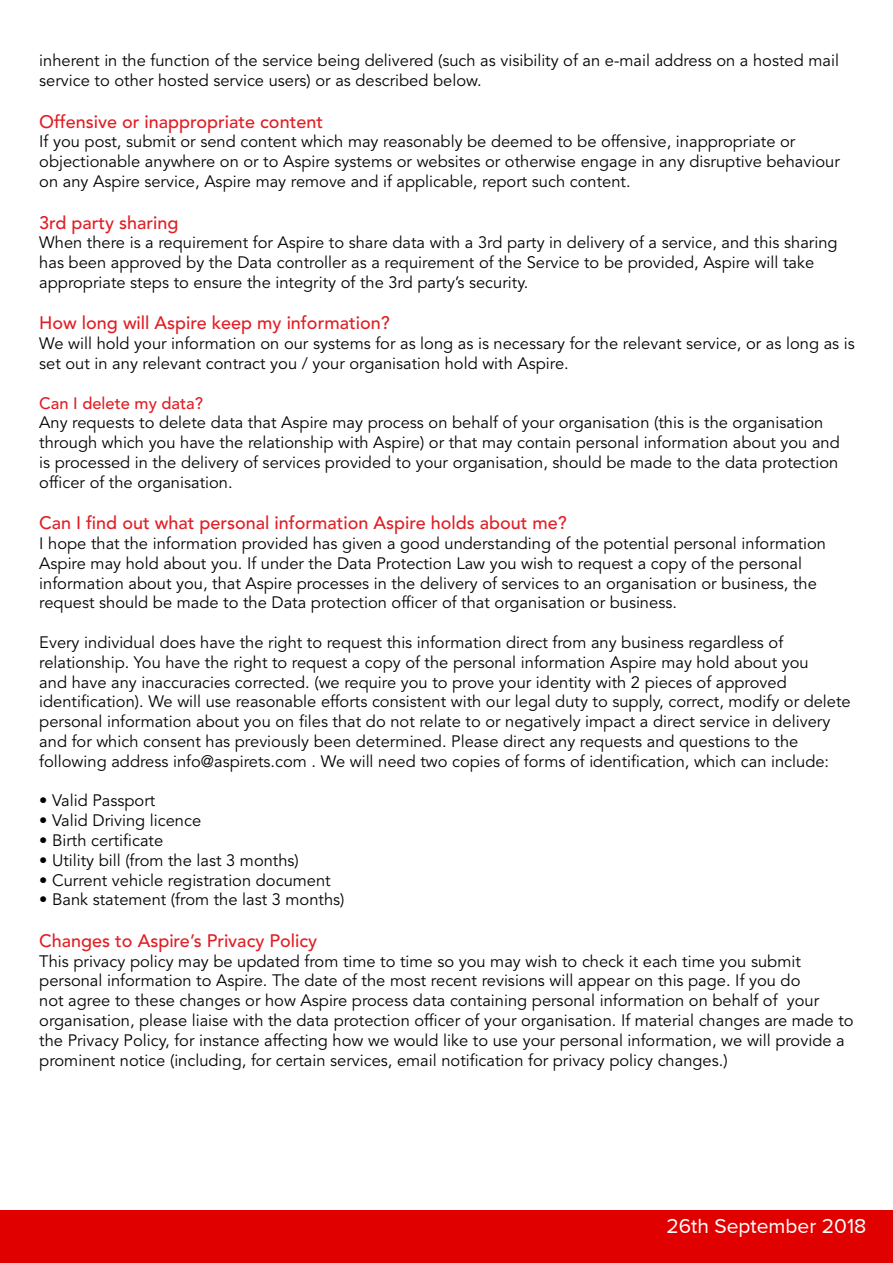
<style>
.page{position:relative;width:893px;height:1263px;background:#fff}
.page>*{position:absolute;margin:0;border:0;box-sizing:border-box;transform-origin:0 0}
.t1{font:21px "Proxima Nova A";color:#fff}
.t2{font:500 18px "Avenir LT Std";color:#e01e25}
.t3{font:16.5px/19.8px "Avenir LT Std";color:#040503}
.t4{font:500 16.5px "Avenir LT Std";color:#e01e25}
</style>
<div class="page">
<hr style="left:0;top:1210px;width:1px;height:53px;background:#e00000">
<div style="left:1px;top:1210px;width:892px;height:53px;background:#e00000"></div>
<p class="t3" style="left:39px;top:51px;width:801px">inherent in the function of the service being delivered (such as visibility of an e-mail address on a hosted mail service to other hosted service users) or as described below.</p>
<p class="t2" style="left:39px;top:111px;width:285px">Offensive or inappropriate content</p>
<p class="t3" style="left:39px;top:132px;width:802px">If you post, submit or send content which may reasonably be deemed to be offensive, inappropriate or objectionable anywhere on or to Aspire systems or websites or otherwise engage in any disruptive behaviour on any Aspire service, Aspire may remove and if applicable, report such content.</p>
<p class="t2" style="left:39px;top:212px;width:141px">3rd party sharing</p>
<p class="t3" style="left:39px;top:233px;width:800px">When there is a requirement for Aspire to share data with a 3rd party in delivery of a service, and this sharing has been approved by the Data controller as a requirement of the Service to be provided, Aspire will take appropriate steps to ensure the integrity of the 3rd party’s security.</p>
<p class="t2" style="left:39px;top:313px;width:352px">How long will Aspire keep my information?</p>
<p class="t3" style="left:39px;top:334px;width:817px">We will hold your information on our systems for as long as is necessary for the relevant service, or as long as is set out in any relevant contract you / your organisation hold with Aspire.</p>
<p class="t4" style="left:39px;top:393px;width:165px">Can I delete my data?</p>
<p class="t3" style="left:39px;top:413px;width:802px">Any requests to delete data that Aspire may process on behalf of your organisation (this is the organisation through which you have the relationship with Aspire) or that may contain personal information about you and is processed in the delivery of services provided to your organisation, should be made to the data protection officer of the organisation.</p>
<p class="t2" style="left:39px;top:512px;width:529px">Can I find out what personal information Aspire holds about me?</p>
<p class="t3" style="left:39px;top:534px;width:788px">I hope that the information provided has given a good understanding of the potential personal information Aspire may hold about you. If under the Data Protection Law you wish to request a copy of the personal information about you, that Aspire processes in the delivery of services to an organisation or business, the request should be made to the Data protection officer of that organisation or business.</p>
<p class="t3" style="left:39px;top:633px;width:813px">Every individual does have the right to request this information direct from any business regardless of relationship. You have the right to request a copy of the personal information Aspire may hold about you<br>and have any inaccuracies corrected. (we require you to prove your identity with 2 pieces of approved identification). We will use reasonable efforts consistent with our legal duty to supply, correct, modify or delete personal information about you on files that do not relate to or negatively impact a direct service in delivery and for which consent has previously been determined. Please direct any requests and questions to the following address info@aspirets.com . We will need two copies of forms of identification, which can include:</p>
<p class="t3" style="left:39px;top:791px;width:118px">• Valid Passport</p>
<p class="t3" style="left:39px;top:811px;width:163px">• Valid Driving licence</p>
<p class="t3" style="left:39px;top:831px;width:125px">• Birth certificate</p>
<p class="t3" style="left:39px;top:851px;width:261px">• Utility bill (from the last 3 months)</p>
<p class="t3" style="left:39px;top:870px;width:293px">• Current vehicle registration document</p>
<p class="t3" style="left:39px;top:890px;width:307px">• Bank statement (from the last 3 months)</p>
<p class="t2" style="left:39px;top:930px;width:279px">Changes to Aspire’s Privacy Policy</p>
<p class="t3" style="left:39px;top:951px;width:816px">This privacy policy may be updated from time to time so you may wish to check it each time you submit personal information to Aspire. The date of the most recent revisions will appear on this page. If you do<br>not agree to these changes or how Aspire process data containing personal information on behalf of your organisation, please liaise with the data protection officer of your organisation. If material changes are made to the Privacy Policy, for instance affecting how we would like to use your personal information, we will provide a prominent notice (including, for certain services, email notification for privacy policy changes.)</p>
<p class="t1" style="left:666px;top:1214px;width:201px">26th September 2018</p>
</div>
